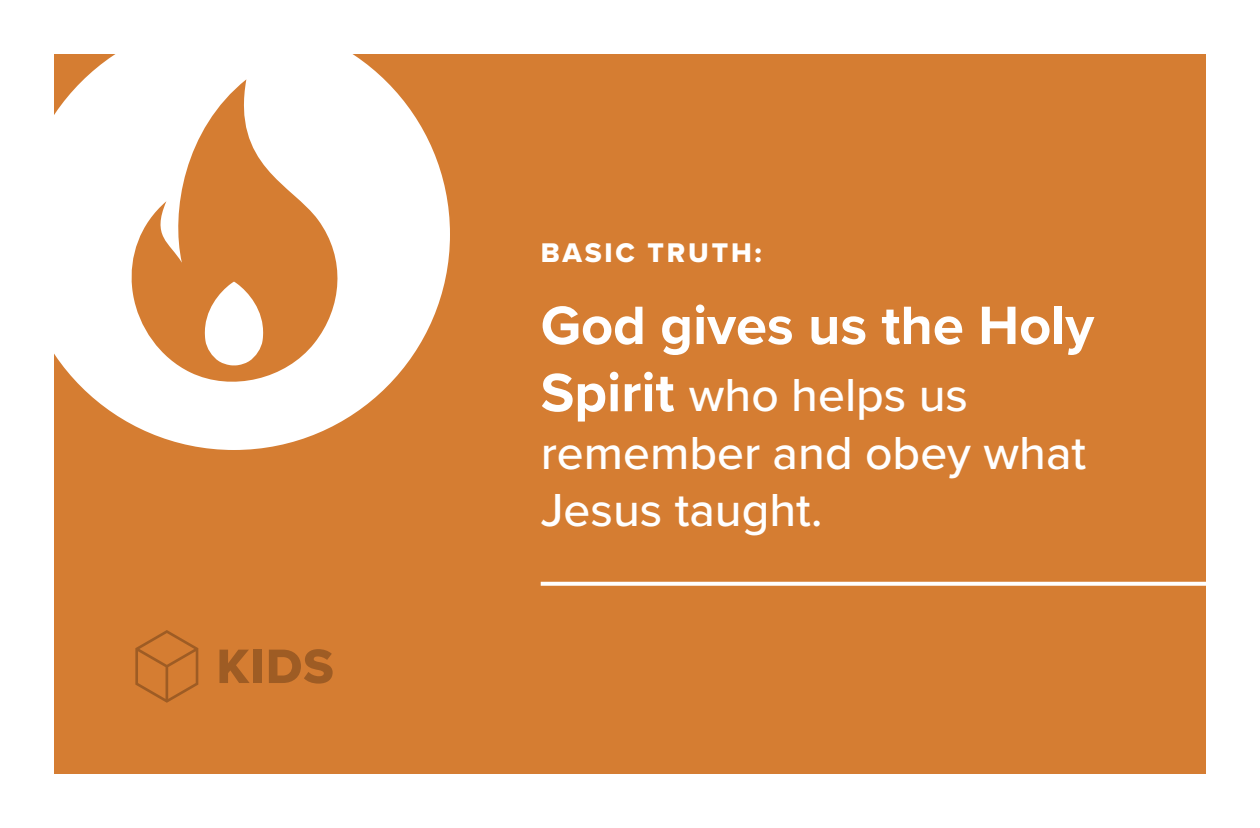
<style>
.page{position:relative;width:1260px;height:828px;background:#fff}
.page>*{position:absolute;margin:0;border:0;box-sizing:border-box;transform-origin:0 0}
.Basic_Truth_Name{font:700 56px "Proxima Nova";color:#fff}
.Basic_Truth_Name-2{font:500 48px/57.6px "Proxima Nova";color:#fff}
.Basic_Truth_Label{font:28px "Proxima Nova Extrabld";letter-spacing:.1em;color:#fff}
.s1{font-weight:700;font-size:56px}
</style>
<div class="page">
<div style="left:54px;top:54px;width:1152px;height:720px;background:#d57d32"></div>
<svg style="left:541px;top:582px;width:665px;height:4px;background:#fcf7f2"></svg>
<svg style="left:219px;top:650px;width:31px;height:33px"></svg>
<div style="left:253px;top:650px;width:9px;height:33px;background:#9e5c24"></div>
<svg style="left:269px;top:649px;width:64px;height:35px"></svg>
<svg style="left:135px;top:630px;width:63px;height:73px"></svg>
<svg style="left:54px;top:54px;width:396px;height:396px;fill:#fff"></svg>
<p class="Basic_Truth_Label" style="left:541px;top:232px;width:223px">BASIC TRUTH:</p>
<p class="Basic_Truth_Name" style="left:541px;top:284px;width:555px">God gives us the Holy</p>
<p class="Basic_Truth_Name-2" style="left:541px;top:365px;width:547px"><span class="s1">Spirit</span> who helps us remember and obey what<br>Jesus taught.</p>
</div>
